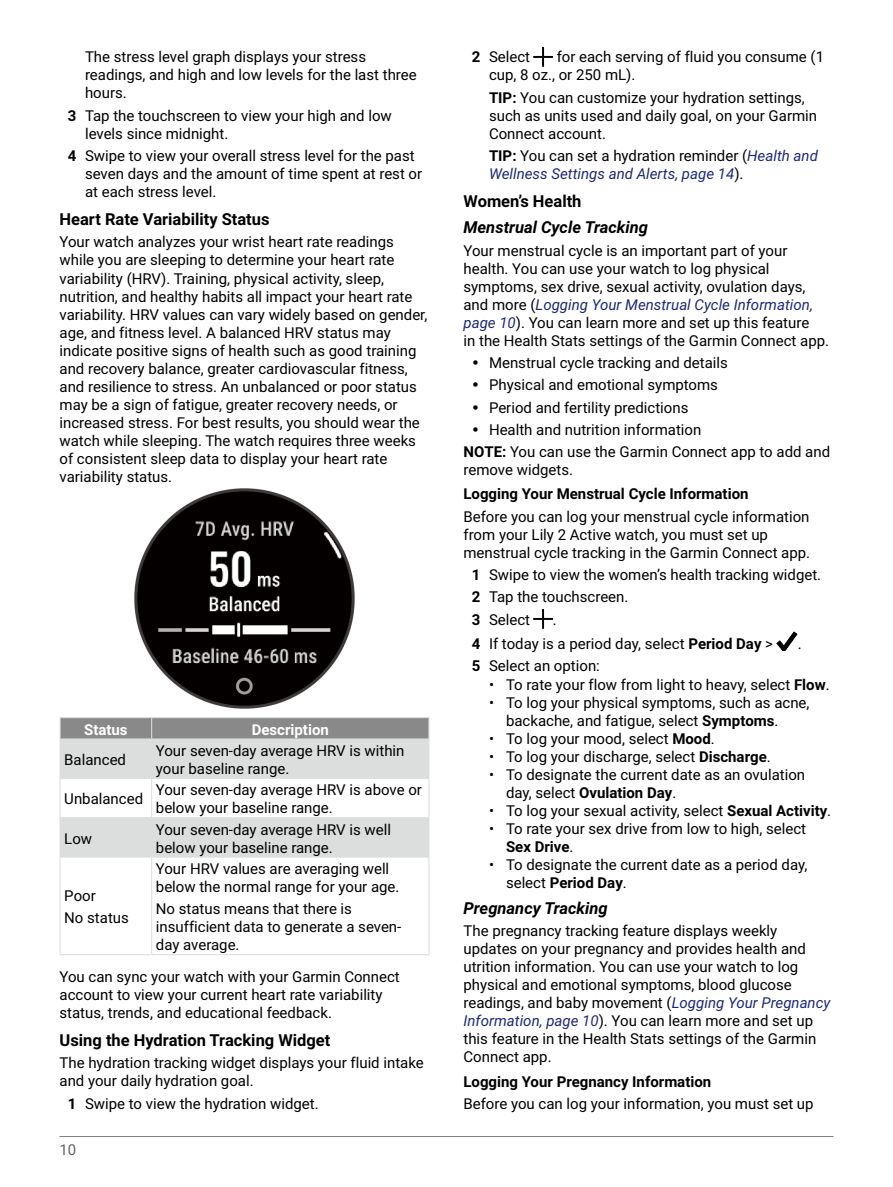
<style>
.page{position:relative;width:893px;height:1187px;background:#fff}
.page>*{position:absolute;margin:0;border:0;box-sizing:border-box;transform-origin:0 0}
.t1{font:700 16.5px "Roboto";color:#000}
.t2{font:italic 700 16.5px "Roboto";color:#000}
.t3{font:15px/18px "Roboto";color:#000}
.t4{font:italic 15px/18px "Roboto";color:#1d2976}
.t5{font:700 15px "Roboto";color:#000}
.t6{font:700 15px "Roboto";color:#fff}
.t7{font:15px "Roboto";color:#656464}
.s1{font-weight:700}
.s2{font-weight:700;font-style:normal;color:#000}
.s3{font-style:normal;color:#000}
.s4{font-style:italic;color:#1d2976}
</style>
<div class="page">
<hr style="left:60px;top:1136px;width:773px;height:1px;background:#7d7d7d">
<img style="left:135px;top:489px;width:219px;height:219px">
<svg style="left:61px;top:739px;width:367px;height:117px;fill:#dcdddd"></svg>
<svg style="left:60px;top:717px;width:369px;height:21px;background:#8e8e8e"></svg>
<hr style="left:60px;top:738px;width:92px;height:1px;background:#dcdddd">
<hr style="left:60px;top:739px;width:1px;height:38px;background:#dcdddd">
<hr style="left:152px;top:738px;width:277px;height:1px;background:#dcdddd">
<hr style="left:151px;top:739px;width:1px;height:38px;background:#dcdddd">
<hr style="left:428px;top:739px;width:1px;height:38px;background:#dcdddd">
<hr style="left:60px;top:777px;width:92px;height:1px;background:#dcdddd">
<hr style="left:60px;top:778px;width:1px;height:39px;background:#dcdddd">
<hr style="left:152px;top:777px;width:277px;height:1px;background:#dcdddd">
<hr style="left:151px;top:778px;width:1px;height:39px;background:#dcdddd">
<hr style="left:428px;top:778px;width:1px;height:39px;background:#dcdddd">
<hr style="left:60px;top:817px;width:92px;height:1px;background:#dcdddd">
<hr style="left:60px;top:818px;width:1px;height:38px;background:#dcdddd">
<hr style="left:152px;top:817px;width:277px;height:1px;background:#dcdddd">
<hr style="left:151px;top:818px;width:1px;height:38px;background:#dcdddd">
<hr style="left:428px;top:818px;width:1px;height:38px;background:#dcdddd">
<hr style="left:60px;top:856px;width:92px;height:1px;background:#dcdddd">
<hr style="left:60px;top:857px;width:1px;height:97px;background:#dcdddd">
<hr style="left:152px;top:856px;width:277px;height:1px;background:#dcdddd">
<hr style="left:151px;top:857px;width:1px;height:97px;background:#dcdddd">
<hr style="left:428px;top:857px;width:1px;height:97px;background:#dcdddd">
<hr style="left:60px;top:954px;width:92px;height:1px;background:#dcdddd">
<hr style="left:152px;top:954px;width:277px;height:1px;background:#dcdddd">
<img style="left:534px;top:47px;width:19px;height:20px">
<img style="left:534px;top:609px;width:19px;height:19px">
<img style="left:777px;top:631px;width:21px;height:20px">
<p class="t3" style="left:85px;top:47px;width:333px">The stress level graph displays your stress readings, and high and low levels for the last three hours.</p>
<p class="t3" style="left:85px;top:106px;width:308px;text-indent:-17px"><span class="s1">3</span> Tap the touchscreen to view your high and low levels since midnight.</p>
<p class="t3" style="left:85px;top:146px;width:339px;text-indent:-17px"><span class="s1">4</span> Swipe to view your overall stress level for the past seven days and the amount of time spent at rest or at each stress level.</p>
<p class="t1" style="left:60px;top:208px;width:212px">Heart Rate Variability Status</p>
<p class="t3" style="left:60px;top:232px;width:369px">Your watch analyzes your wrist heart rate readings while you are sleeping to determine your heart rate variability (HRV). Training, physical activity, sleep, nutrition, and healthy habits all impact your heart rate variability. HRV values can vary widely based on gender, age, and fitness level. A balanced HRV status may indicate positive signs of health such as good training and recovery balance, greater cardiovascular fitness, and resilience to stress. An unbalanced or poor status may be a sign of fatigue, greater recovery needs, or increased stress. For best results, you should wear the watch while sleeping. The watch requires three weeks of consistent sleep data to display your heart rate variability status.</p>
<p class="t6" style="left:84px;top:718px;width:45px">Status</p>
<p class="t6" style="left:252px;top:718px;width:79px">Description</p>
<p class="t3" style="left:64px;top:750px;width:63px">Balanced</p>
<p class="t3" style="left:156px;top:741px;width:250px">Your seven-day average HRV is within your baseline range.</p>
<p class="t3" style="left:64px;top:789px;width:80px">Unbalanced</p>
<p class="t3" style="left:156px;top:780px;width:268px">Your seven-day average HRV is above or below your baseline range.</p>
<p class="t3" style="left:64px;top:828px;width:29px">Low</p>
<p class="t3" style="left:156px;top:819px;width:237px">Your seven-day average HRV is well below your baseline range.</p>
<p class="t3" style="left:64px;top:884px;width:66px;line-height:22.2px">Poor<br>No status</p>
<p class="t3" style="left:156px;top:859px;width:245px">Your HRV values are averaging well below the normal range for your age.</p>
<p class="t3" style="left:156px;top:899px;width:247px">No status means that there is insufficient data to generate a seven&shy;day average.</p>
<p class="t3" style="left:60px;top:966px;width:342px">You can sync your watch with your Garmin Connect account to view your current heart rate variability status, trends, and educational feedback.</p>
<p class="t1" style="left:60px;top:1028px;width:272px">Using the Hydration Tracking Widget</p>
<p class="t3" style="left:60px;top:1053px;width:366px">The hydration tracking widget displays your fluid intake and your daily hydration goal.</p>
<p class="t3" style="left:68px;top:1093px;width:252px"><span class="s1">1</span> Swipe to view the hydration widget.</p>
<p class="t7" style="left:60px;top:1138px;width:18px">10</p>
<p class="t3" style="left:489px;top:47px;width:337px;text-indent:68px">for each serving of fluid you consume (1 cup, 8 oz., or 250 mL).</p>
<p class="t3" style="left:489px;top:88px;width:330px"><span class="s1">TIP:</span> You can customize your hydration settings, such as units used and daily goal, on your Garmin<br>Connect account.</p>
<p class="t4" style="left:489px;top:146px;width:330px"><span class="s2">TIP:</span> <span class="s3">You can set a hydration reminder (</span>Health and<br>Wellness Settings and Alerts, page 14<span class="s3">).</span></p>
<p class="t1" style="left:463px;top:190px;width:120px">Women’s Health</p>
<p class="t2" style="left:463px;top:216px;width:186px">Menstrual Cycle Tracking</p>
<p class="t3" style="left:463px;top:241px;width:367px">Your menstrual cycle is an important part of your health. You can use your watch to log physical symptoms, sex drive, sexual activity, ovulation days, and more (<span class="s4">Logging Your Menstrual Cycle Information, page 10</span>). You can learn more and set up this feature<br>in the Health Stats settings of the Garmin Connect app.</p>
<p class="t3" style="left:489px;top:353px;width:240px">Menstrual cycle tracking and details</p>
<p class="t3" style="left:489px;top:375px;width:231px">Physical and emotional symptoms</p>
<p class="t3" style="left:489px;top:397px;width:201px">Period and fertility predictions</p>
<p class="t3" style="left:489px;top:420px;width:214px">Health and nutrition information</p>
<p class="t3" style="left:463px;top:442px;width:368px"><span class="s1">NOTE:</span> You can use the Garmin Connect app to add and</p>
<p class="t3" style="left:463px;top:460px;width:111px">remove widgets.</p>
<p class="t5" style="left:463px;top:483px;width:287px">Logging Your Menstrual Cycle Information</p>
<p class="t3" style="left:463px;top:507px;width:348px">Before you can log your menstrual cycle information from your Lily 2 Active watch, you must set up menstrual cycle tracking in the Garmin Connect app.</p>
<p class="t3" style="left:472px;top:563px;width:351px;line-height:22.2px"><span class="s1">1</span> Swipe to view the women’s health tracking widget.<br><span class="s1">2</span> Tap the touchscreen.<br><span class="s1">3</span> Select</p>
<p class="t3" style="left:472px;top:606px;width:303px;line-height:24.8px;text-indent:81px">.<br><span class="s1">4</span> If today is a period day, select <span class="s1">Period Day</span> &gt;</p>
<p class="t3" style="left:472px;top:47px;width:60px"><span class="s1">2</span> Select</p>
<p class="t3" style="left:798px;top:634px;width:5px">.</p>
<p class="t3" style="left:472px;top:656px;width:129px"><span class="s1">5</span> Select an option:</p>
<p class="t3" style="left:489px;top:674px;width:342px">• To rate your flow from light to heavy, select <span class="s1">Flow</span>.</p>
<p class="t3" style="left:506px;top:692px;width:305px;text-indent:-17px">• To log your physical symptoms, such as acne, backache, and fatigue, select <span class="s1">Symptoms</span>.</p>
<p class="t3" style="left:489px;top:728px;width:227px">• To log your mood, select <span class="s1">Mood</span>.</p>
<p class="t3" style="left:489px;top:746px;width:283px">• To log your discharge, select <span class="s1">Discharge</span>.</p>
<p class="t3" style="left:506px;top:764px;width:301px;text-indent:-17px">• To designate the current date as an ovulation day, select <span class="s1">Ovulation Day</span>.</p>
<p class="t3" style="left:489px;top:800px;width:344px">• To log your sexual activity, select <span class="s1">Sexual Activity</span>.</p>
<p class="t3" style="left:506px;top:818px;width:302px;text-indent:-17px">• To rate your sex drive from low to high, select<br><span class="s1">Sex Drive</span>.</p>
<p class="t3" style="left:506px;top:854px;width:303px;text-indent:-17px">• To designate the current date as a period day, select <span class="s1">Period Day</span>.</p>
<p class="t2" style="left:463px;top:896px;width:146px">Pregnancy Tracking</p>
<p class="t3" style="left:463px;top:921px;width:368px">The pregnancy tracking feature displays weekly updates on your pregnancy and provides health and utrition information. You can use your watch to log physical and emotional symptoms, blood glucose readings, and baby movement (<span class="s4">Logging Your Pregnancy Information, page 10</span>). You can learn more and set up this feature in the Health Stats settings of the Garmin Connect app.</p>
<p class="t5" style="left:463px;top:1070px;width:249px">Logging Your Pregnancy Information</p>
<p class="t3" style="left:463px;top:1093px;width:352px">Before you can log your information, you must set up</p>
</div>
